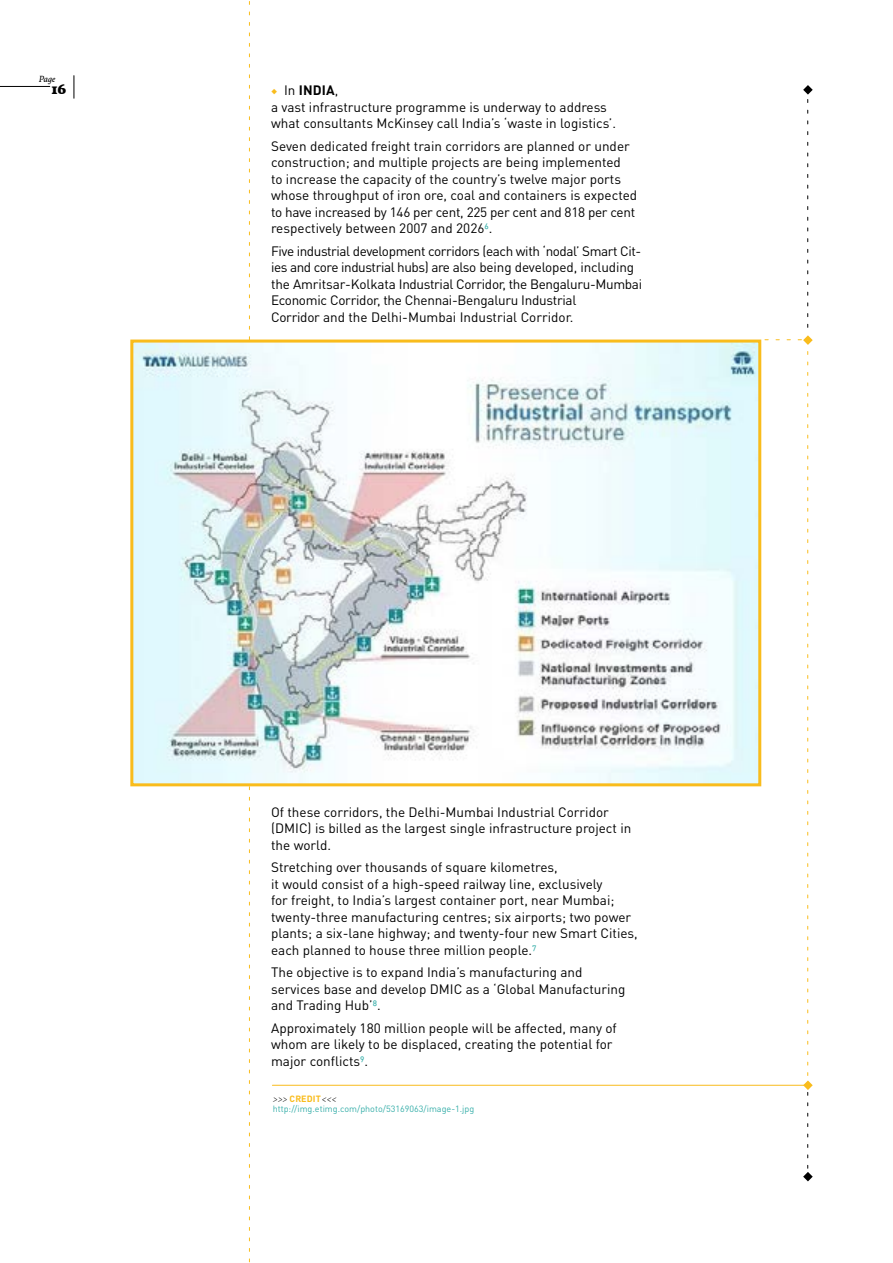
<style>
.page{position:relative;width:893px;height:1263px;background:#fff}
.page>*{position:absolute;margin:0;border:0;box-sizing:border-box;transform-origin:0 0}
.t1{font:900 15px "Vollkorn";color:#000}
.t2{font:13.5px/16.5px "DIN Pro";color:#000}
.t3{font:13.5px/16.5px "DIN Pro";letter-spacing:-.025em;color:#000}
.t4{font:9px "DIN Pro";color:#36aea9}
.t5{font:italic 9px "Vollkorn";color:#000}
.s1{font-family:"Minion Pro";color:#f9bc1c}
.s2{font-weight:700}
.s3{color:#36aea9}
.s4{font-family:"DIN Pro";font-weight:700;font-style:normal;color:#f9bc1c}
</style>
<div class="page">
<svg style="left:74px;top:76px;width:1px;height:22px"></svg>
<hr style="left:0;top:86px;width:50px;height:1px;background:#000">
<svg style="left:130px;top:338px;width:632px;height:450px"></svg>
<svg style="left:765px;top:335px;width:48px;height:10px"></svg>
<hr style="left:272px;top:1085px;width:535px;height:1px;background:#f9bc1c">
<svg style="left:803px;top:85px;width:10px;height:242px"></svg>
<svg style="left:249px;top:1px;width:1px;height:339px"></svg>
<svg style="left:249px;top:787px;width:1px;height:476px"></svg>
<svg style="left:803px;top:351px;width:10px;height:830px"></svg>
<p class="t5" style="left:39px;top:72px;width:18px">Page</p>
<p class="t1" style="left:51px;top:77px;width:17px">16</p>
<p class="t2" style="left:271px;top:82px;width:347px"><span class="s1">◆</span> In <span class="s2">INDIA</span>,<br>a vast infrastructure programme is underway to address what consultants McKinsey call India’s ‘waste in logistics’.</p>
<p class="t2" style="left:271px;top:137px;width:368px">Seven dedicated freight train corridors are planned or under construction; and multiple projects are being implemented<br>to increase the capacity of the country’s twelve major ports whose throughput of iron ore, coal and containers is expected to have increased by 146 per cent, 225 per cent and 818 per cent respectively between 2007 and 2026<span class="s3">⁶</span>.</p>
<p class="t3" style="left:271px;top:242px;width:373px">Five industrial development corridors (each with ‘nodal’ Smart Cit&shy;ies and core industrial hubs) are also being developed, including the Amritsar-Kolkata Industrial Corridor, the Bengaluru-Mumbai Economic Corridor, the Chennai-Bengaluru Industrial<br>Corridor and the Delhi-Mumbai Industrial Corridor.</p>
<p class="t2" style="left:271px;top:803px;width:362px">Of these corridors, the Delhi-Mumbai Industrial Corridor (DMIC) is billed as the largest single infrastructure project in the world.</p>
<p class="t2" style="left:271px;top:859px;width:368px">Stretching over thousands of square kilometres,<br>it would consist of a high-speed railway line, exclusively<br>for freight, to India’s largest container port, near Mumbai; twenty-three manufacturing centres; six airports; two power plants; a six-lane highway; and twenty-four new Smart Cities, each planned to house three million people.<span class="s3">⁷</span></p>
<p class="t2" style="left:271px;top:964px;width:356px">The objective is to expand India’s manufacturing and services base and develop DMIC as a ‘Global Manufacturing and Trading Hub’<span class="s3">⁸</span>.</p>
<p class="t2" style="left:271px;top:1019px;width:347px">Approximately 180 million people will be affected, many of whom are likely to be displaced, creating the potential for major conflicts<span class="s3">⁹</span>.</p>
<p class="t5" style="left:273px;top:1092px;width:65px">&gt;&gt;&gt; <span class="s4">CREDIT</span>&lt;&lt;&lt;</p>
<p class="t4" style="left:273px;top:1102px;width:203px">http://img.etimg.com/photo/53169063/image-1.jpg</p>
</div>
